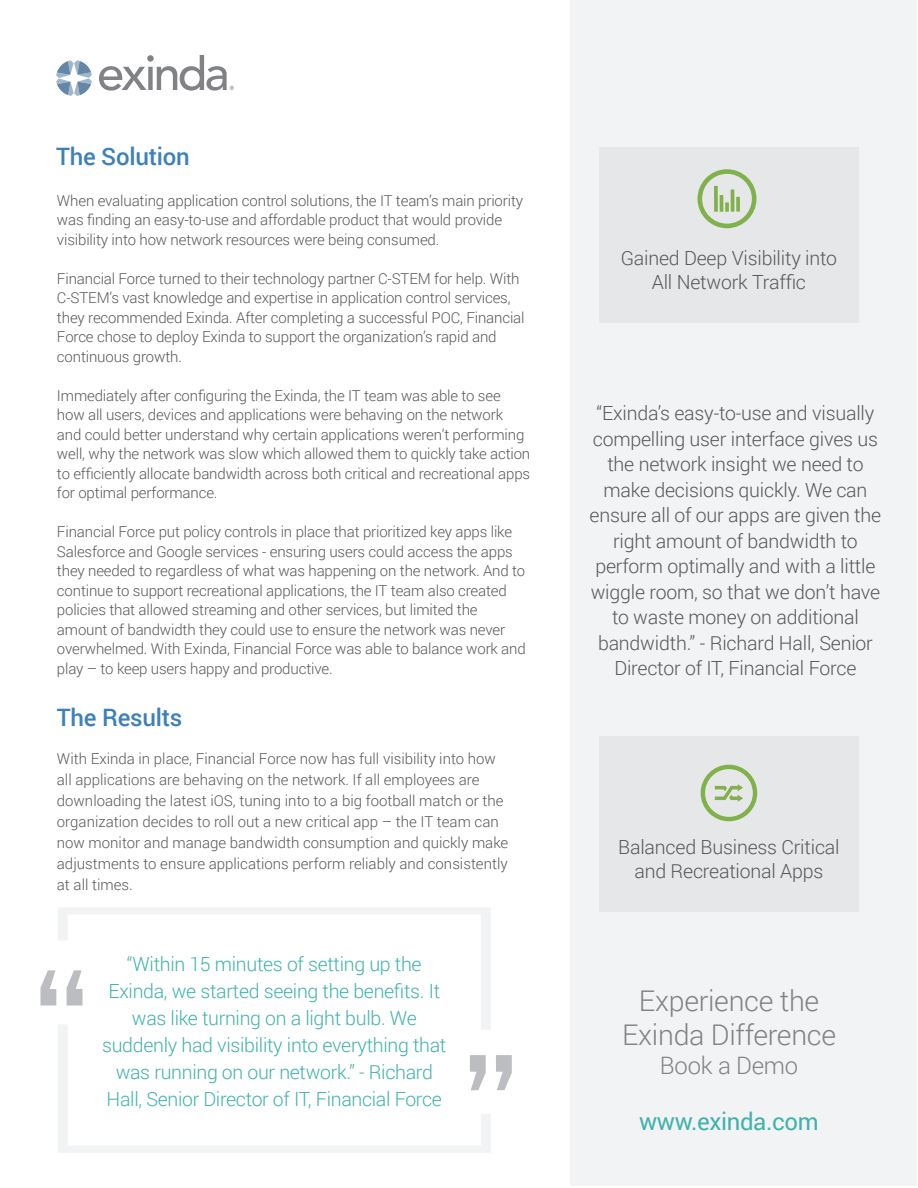
<style>
.page{position:relative;width:918px;height:1188px;background:#fff}
.page>*{position:absolute;margin:0;border:0;box-sizing:border-box;transform-origin:0 0}
.t1{font:300 28.5px/34.2px "Roboto";letter-spacing:-.01em;color:#808285;text-align:center}
.t2{font:500 24px "Roboto";letter-spacing:-.01em;color:#3c80bc}
.t3{font:24px "Roboto";letter-spacing:-.015em;color:#41b2ab}
.t4{font:300 24px "Roboto";letter-spacing:-.01em;color:#808285}
.t5{font:300 19.5px/25.5px "Roboto";letter-spacing:-.01em;color:#57585a;text-align:center}
.t6{font:300 19.5px/27px "Roboto";letter-spacing:-.015em;color:#41b2ab;text-align:center}
.t7{font:300 15px/19.5px "Roboto";letter-spacing:-.01em;color:#57585a}
</style>
<div class="page">
<div style="left:570px;top:0;width:347px;height:1186px;background:#f2f3f4"></div>
<svg style="left:56px;top:60px;width:36px;height:36px"></svg>
<svg style="left:99px;top:55px;width:135px;height:36px"></svg>
<svg style="left:58px;top:908px;width:433px;height:116px"></svg>
<svg style="left:58px;top:1024px;width:433px;height:128px"></svg>
<svg style="left:41px;top:970px;width:42px;height:35px"></svg>
<svg style="left:470px;top:1055px;width:42px;height:35px"></svg>
<div style="left:599px;top:147px;width:260px;height:176px;background:#e6e7e9"></div>
<div style="left:599px;top:736px;width:260px;height:176px;background:#e6e7e9"></div>
<svg style="left:701px;top:765px;width:56px;height:56px"></svg>
<svg style="left:697px;top:169px;width:60px;height:59px"></svg>
<svg style="left:736px;top:197px;width:4px;height:15px"></svg>
<hr style="left:731px;top:189px;width:3px;height:23px;background:#80b14a">
<svg style="left:725px;top:202px;width:4px;height:10px"></svg>
<hr style="left:720px;top:195px;width:3px;height:17px;background:#80b14a">
<svg style="left:714px;top:186px;width:4px;height:26px"></svg>
<h2 class="t2" style="left:56px;top:139px;width:135px">The Solution</h2>
<p class="t7" style="left:57px;top:190px;width:468px">When evaluating application control solutions, the IT team’s main priority was finding an easy-to-use and affordable product that would provide visibility into how network resources were being consumed.</p>
<p class="t7" style="left:57px;top:268px;width:469px">Financial Force turned to their technology partner C-STEM for help. With C-STEM’s vast knowledge and expertise in application control services, they recommended Exinda. After completing a successful POC, Financial Force chose to deploy Exinda to support the organization’s rapid and continuous growth.</p>
<p class="t7" style="left:57px;top:385px;width:475px">Immediately after configuring the Exinda, the IT team was able to see how all users, devices and applications were behaving on the network and could better understand why certain applications weren’t performing well, why the network was slow which allowed them to quickly take action to efficiently allocate bandwidth across both critical and recreational apps for optimal performance.</p>
<p class="t7" style="left:57px;top:521px;width:470px">Financial Force put policy controls in place that prioritized key apps like Salesforce and Google services - ensuring users could access the apps they needed to regardless of what was happening on the network. And to continue to support recreational applications, the IT team also created policies that allowed streaming and other services, but limited the amount of bandwidth they could use to ensure the network was never overwhelmed. With Exinda, Financial Force was able to balance work and play – to keep users happy and productive.</p>
<h2 class="t2" style="left:57px;top:700px;width:127px">The Results</h2>
<p class="t7" style="left:57px;top:747px;width:453px;line-height:21px">With Exinda in place, Financial Force now has full visibility into how all applications are behaving on the network. If all employees are downloading the latest iOS, tuning into to a big football match or the organization decides to roll out a new critical app – the IT team can now monitor and manage bandwidth consumption and quickly make adjustments to ensure applications perform reliably and consistently at all times.</p>
<p class="t6" style="left:102px;top:950px;width:346px">“Within 15 minutes of setting up the Exinda, we started seeing the benefits. It was like turning on a light bulb. We suddenly had visibility into everything that was running on our network.” - Richard Hall, Senior Director of IT, Financial Force</p>
<h3 class="t5" style="left:621px;top:245px;width:218px;line-height:24px">Gained Deep Visibility into<br>All Network Traffic</h3>
<p class="t5" style="left:590px;top:400px;width:293px">“Exinda’s easy-to-use and visually compelling user interface gives us the network insight we need to make decisions quickly. We can ensure all of our apps are given the right amount of bandwidth to perform optimally and with a little wiggle room, so that we don’t have to waste money on additional bandwidth.” - Richard Hall, Senior<br>Director of IT, Financial Force</p>
<h3 class="t5" style="left:618px;top:835px;width:223px;line-height:24px">Balanced Business Critical and Recreational Apps</h3>
<h1 class="t1" style="left:622px;top:982px;width:215px">Experience the<br>Exinda Difference</h1>
<h2 class="t4" style="left:660px;top:1048px;width:140px">Book a Demo</h2>
<h2 class="t3" style="left:639px;top:1105px;width:181px">www.exinda.com</h2>
</div>
